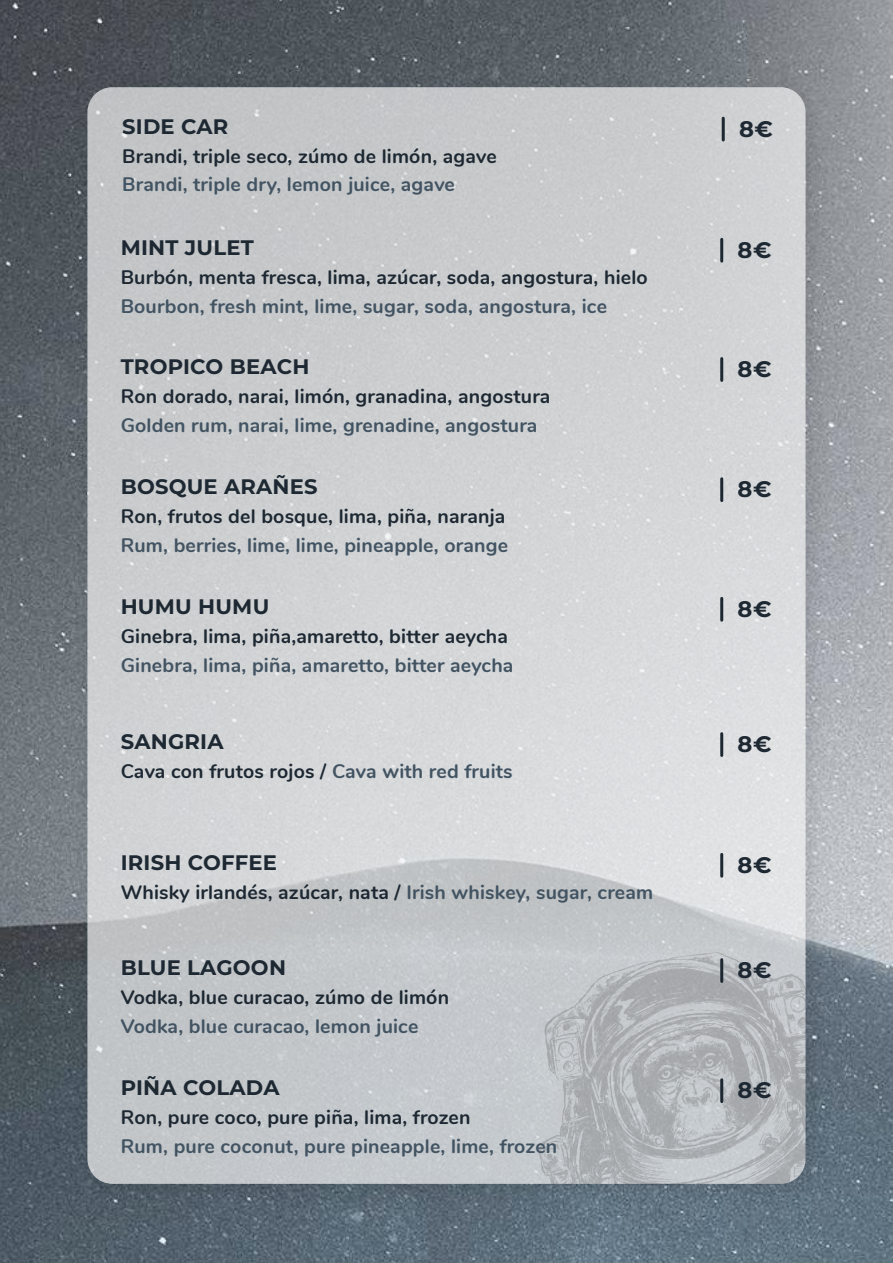
<style>
.page{position:relative;width:893px;height:1263px;background:#fff}
.page>*{position:absolute;margin:0;border:0;box-sizing:border-box;transform-origin:0 0}
.t1{font:700 22.5px "Montserrat";color:#1d2832}
.t2{font:700 21px "Montserrat";letter-spacing:.01em;color:#1d2832}
.t3{font:700 19.5px "Nunito";letter-spacing:.01em;color:#1d2832}
.t4{font:700 19.5px "Nunito";letter-spacing:.01em;color:#425362}
.s1{color:#425362}
</style>
<div class="page">
<img style="left:0;top:0;width:893px;height:1263px">
<img style="left:69px;top:69px;width:764px;height:1143px">
<div style="left:87px;top:87px;width:718px;height:1097px;background:linear-gradient(to right,#c6c8ca,#d5d6d8);border-radius:25px"></div>
<hr style="left:720px;top:239px;width:3px;height:22px;background:#1d2832">
<hr style="left:720px;top:359px;width:3px;height:21px;background:#1d2832">
<hr style="left:720px;top:479px;width:3px;height:22px;background:#1d2832">
<hr style="left:720px;top:598px;width:3px;height:22px;background:#1d2832">
<img style="left:392px;top:699px;width:414px;height:485px">
<hr style="left:722px;top:118px;width:3px;height:22px;background:#1d2832">
<hr style="left:720px;top:960px;width:3px;height:21px;background:#1d2832">
<hr style="left:720px;top:1080px;width:3px;height:21px;background:#1d2832">
<p class="t2" style="left:122px;top:111px;width:108px">SIDE CAR</p>
<p class="t3" style="left:122px;top:141px;width:376px">Brandi, triple seco, zúmo de limón, agave</p>
<p class="t4" style="left:122px;top:170px;width:334px">Brandi, triple dry, lemon juice, agave</p>
<p class="t2" style="left:121px;top:232px;width:135px">MINT JULET</p>
<p class="t3" style="left:121px;top:263px;width:529px">Burbón, menta fresca, lima, azúcar, soda, angostura, hielo</p>
<p class="t4" style="left:121px;top:291px;width:488px">Bourbon, fresh mint, lime, sugar, soda, angostura, ice</p>
<p class="t2" style="left:121px;top:352px;width:190px">TROPICO BEACH</p>
<p class="t3" style="left:121px;top:382px;width:431px">Ron dorado, narai, limón, granadina, angostura</p>
<p class="t4" style="left:121px;top:411px;width:418px">Golden rum, narai, lime, grenadine, angostura</p>
<p class="t2" style="left:121px;top:472px;width:199px">BOSQUE ARAÑES</p>
<p class="t3" style="left:121px;top:502px;width:386px">Ron, frutos del bosque, lima, piña, naranja</p>
<p class="t4" style="left:121px;top:531px;width:389px">Rum, berries, lime, lime, pineapple, orange</p>
<p class="t2" style="left:121px;top:591px;width:150px">HUMU HUMU</p>
<p class="t3" style="left:121px;top:622px;width:389px">Ginebra, lima, piña,amaretto, bitter aeycha</p>
<p class="t4" style="left:121px;top:650px;width:394px">Ginebra, lima, piña, amaretto, bitter aeycha</p>
<p class="t2" style="left:121px;top:727px;width:104px">SANGRIA</p>
<p class="t3" style="left:121px;top:757px;width:393px">Cava con frutos rojos / <span class="s1">Cava with red fruits</span></p>
<p class="t2" style="left:121px;top:847px;width:158px">IRISH COFFEE</p>
<p class="t3" style="left:121px;top:878px;width:534px">Whisky irlandés, azúcar, nata / <span class="s1">Irish whiskey, sugar, cream</span></p>
<p class="t2" style="left:121px;top:953px;width:167px">BLUE LAGOON</p>
<p class="t3" style="left:121px;top:983px;width:330px">Vodka, blue curacao, zúmo de limón</p>
<p class="t4" style="left:121px;top:1012px;width:299px">Vodka, blue curacao, lemon juice</p>
<p class="t2" style="left:121px;top:1073px;width:160px">PIÑA COLADA</p>
<p class="t3" style="left:121px;top:1103px;width:351px">Ron, pure coco, pure piña, lima, frozen</p>
<p class="t4" style="left:121px;top:1132px;width:438px">Rum, pure coconut, pure pineapple, lime, frozen</p>
<p class="t1" style="left:739px;top:112px;width:35px">8€</p>
<p class="t1" style="left:738px;top:233px;width:35px">8€</p>
<p class="t1" style="left:738px;top:353px;width:35px">8€</p>
<p class="t1" style="left:738px;top:473px;width:35px">8€</p>
<p class="t1" style="left:738px;top:592px;width:35px">8€</p>
<p class="t1" style="left:738px;top:728px;width:35px">8€</p>
<p class="t1" style="left:738px;top:848px;width:35px">8€</p>
<p class="t1" style="left:738px;top:954px;width:35px">8€</p>
<p class="t1" style="left:738px;top:1074px;width:35px">8€</p>
</div>
